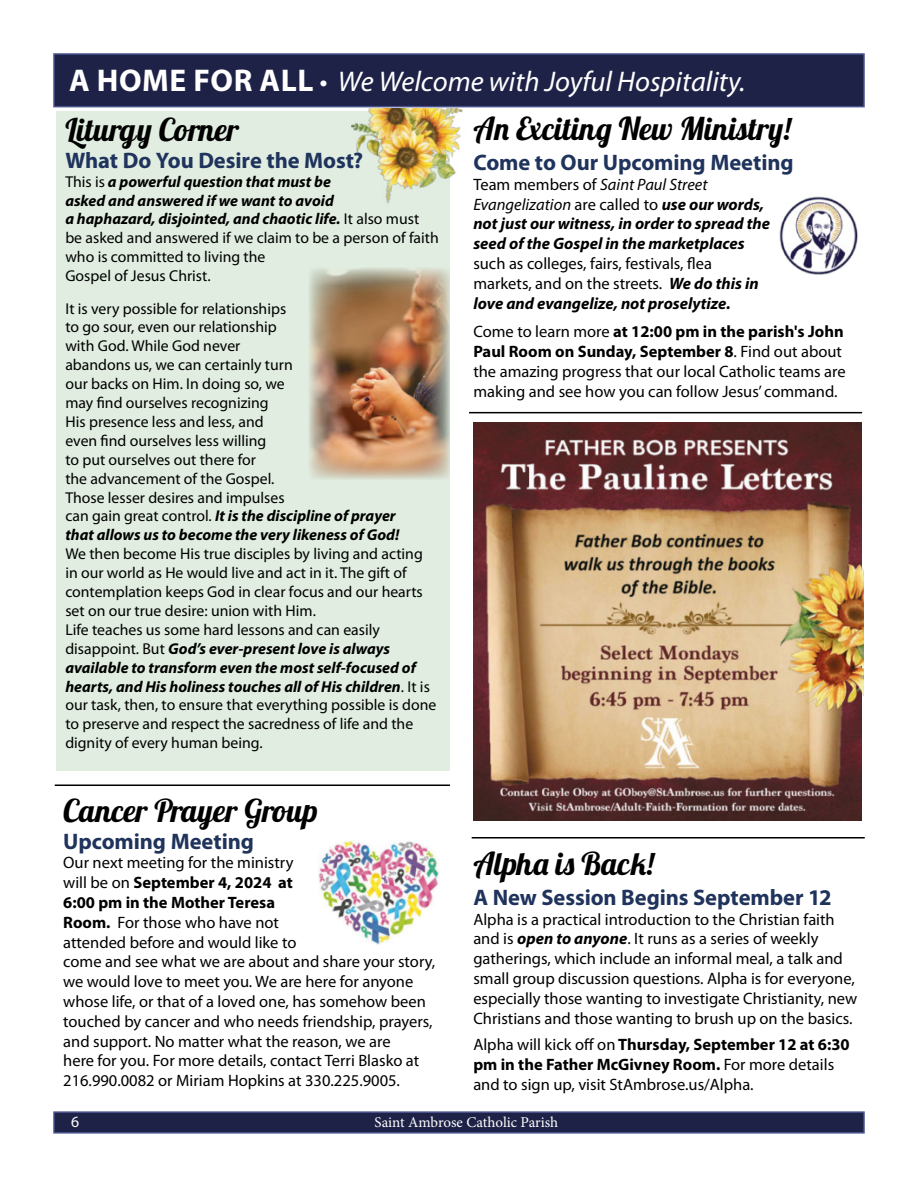
<style>
.page{position:relative;width:918px;height:1188px;background:#fff}
.page>*{position:absolute;margin:0;border:0;box-sizing:border-box;transform-origin:0 0}
.t1{font:31.5px "Lobster 1.4";color:#000}
.t2{font:italic 28.5px "Myriad Pro";color:#fff}
.t3{font:700 22.5px "Myriad Pro";letter-spacing:-.005em;color:#1f335c}
.t4{font:16.5px/19.8px "Myriad Pro";color:#000}
.t5{font:italic 700 16.5px/19.8px "Myriad Pro";color:#000}
.t6{font:15.75px/18.9px "Myriad Pro";color:#000}
.t7{font:15.75px "Myriad Pro";color:#fff}
.t8{font:15px "Minion Pro";letter-spacing:-.005em;color:#fff}
.s1{font-weight:700;font-style:normal;font-size:31.5px}
.s2{font-weight:700;font-style:italic}
.s3{font-weight:400;font-style:normal}
.s4{font-weight:400}
.s5{font-weight:700}
</style>
<div class="page">
<div style="left:53px;top:1111px;width:812px;height:23px;background:#1e2247;border:2px solid #49538e"></div>
<div style="left:53px;top:53px;width:812px;height:54px;background:#1e2247;border:2px solid #49538e"></div>
<div style="left:56px;top:111px;width:394px;height:660px;background:#e0ede0"></div>
<img style="left:351px;top:108px;width:112px;height:96px">
<hr style="left:469px;top:412px;width:393px;height:1px;background:#000">
<img style="left:309px;top:268px;width:141px;height:211px">
<hr style="left:55px;top:784px;width:395px;height:2px;background:#000">
<img style="left:319px;top:840px;width:121px;height:105px">
<img style="left:779px;top:196px;width:79px;height:79px">
<img style="left:473px;top:422px;width:388px;height:398px">
<hr style="left:472px;top:837px;width:393px;height:1px;background:#000">
<img style="left:771px;top:564px;width:93px;height:200px">
<h2 class="t2" style="left:69px;top:64px;width:678px"><span class="s1">A HOME FOR ALL</span> • We Welcome with Joyful Hospitality.</h2>
<h1 class="t1" style="left:65px;top:109px;width:175px">Liturgy Corner</h1>
<h3 class="t3" style="left:65px;top:146px;width:299px">What Do You Desire the Most?</h3>
<p class="t6" style="left:65px;top:172px;width:375px">This is <span class="s2">a powerful question that must be<br>asked and answered if we want to avoid<br>a haphazard, disjointed, and chaotic life.</span> It also must be asked and answered if we claim to be a person of faith who is committed to living the<br>Gospel of Jesus Christ.</p>
<p class="t6" style="left:65px;top:299px;width:336px">It is very possible for relationships<br>to go sour, even our relationship<br>with God. While God never<br>abandons us, we can certainly turn<br>our backs on Him. In doing so, we<br>may find ourselves recognizing<br>His presence less and less, and<br>even find ourselves less willing<br>to put ourselves out there for<br>the advancement of the Gospel.<br>Those lesser desires and impulses<br>can gain great control. <span class="s2">It is the discipline of prayer that allows us to become the very likeness of God!</span></p>
<p class="t6" style="left:65px;top:544px;width:372px">We then become His true disciples by living and acting in our world as He would live and act in it. The gift of contemplation keeps God in clear focus and our hearts set on our true desire: union with Him.<br>Life teaches us some hard lessons and can easily disappoint. But <span class="s2">God’s ever-present love is always available to transform even the most self-focused of hearts, and His holiness touches all of His children</span>. It is our task, then, to ensure that everything possible is done to preserve and respect the sacredness of life and the dignity of every human being.</p>
<h1 class="t1" style="left:473px;top:109px;width:319px">An Exciting New Ministry!</h1>
<h3 class="t3" style="left:473px;top:148px;width:322px">Come to Our Upcoming Meeting</h3>
<p class="t5" style="left:473px;top:174px;width:298px"><span class="s3">Team members of</span> <span class="s4">Saint Paul Street Evangelization</span> <span class="s3">are called to</span> use our words, not just our witness, in order to spread the seed of the Gospel in the marketplaces</p>
<p class="t4" style="left:473px;top:253px;width:287px">such as colleges, fairs, festivals, flea markets, and on the streets. <span class="s2">We do this in love and evangelize, not proselytize.</span></p>
<p class="t4" style="left:473px;top:322px;width:374px">Come to learn more <span class="s5">at 12:00 pm in the parish's John Paul Room on Sunday, September 8</span>. Find out about the amazing progress that our local Catholic teams are making and see how you can follow Jesus’ command.</p>
<h1 class="t1" style="left:63px;top:790px;width:256px">Cancer Prayer Group</h1>
<h3 class="t3" style="left:63px;top:826px;width:192px">Upcoming Meeting</h3>
<p class="t4" style="left:63px;top:853px;width:374px">Our next meeting for the ministry<br>will be on <span class="s5">September 4, 2024 at<br>6:00 pm in the Mother Teresa<br>Room.</span> For those who have not<br>attended before and would like to<br>come and see what we are about and share your story, we would love to meet you. We are here for anyone whose life, or that of a loved one, has somehow been touched by cancer and who needs friendship, prayers, and support. No matter what the reason, we are<br>here for you. For more details, contact Terri Blasko at 216.990.0082 or Miriam Hopkins at 330.225.9005.</p>
<h1 class="t1" style="left:473px;top:843px;width:182px">Alpha is Back!</h1>
<h3 class="t3" style="left:473px;top:882px;width:360px">A New Session Begins September 12</h3>
<p class="t4" style="left:473px;top:909px;width:385px">Alpha is a practical introduction to the Christian faith and is <span class="s2">open to anyone</span>. It runs as a series of weekly gatherings, which include an informal meal, a talk and small group discussion questions. Alpha is for everyone, especially those wanting to investigate Christianity, new Christians and those wanting to brush up on the basics.</p>
<p class="t4" style="left:473px;top:1034px;width:378px">Alpha will kick off on <span class="s5">Thursday, September 12 at 6:30 pm in the Father McGivney Room.</span> For more details and to sign up, visit StAmbrose.us/Alpha.</p>
<p class="t7" style="left:71px;top:1112px;width:10px">6</p>
<p class="t8" style="left:375px;top:1112px;width:185px">Saint Ambrose Catholic Parish</p>
</div>
